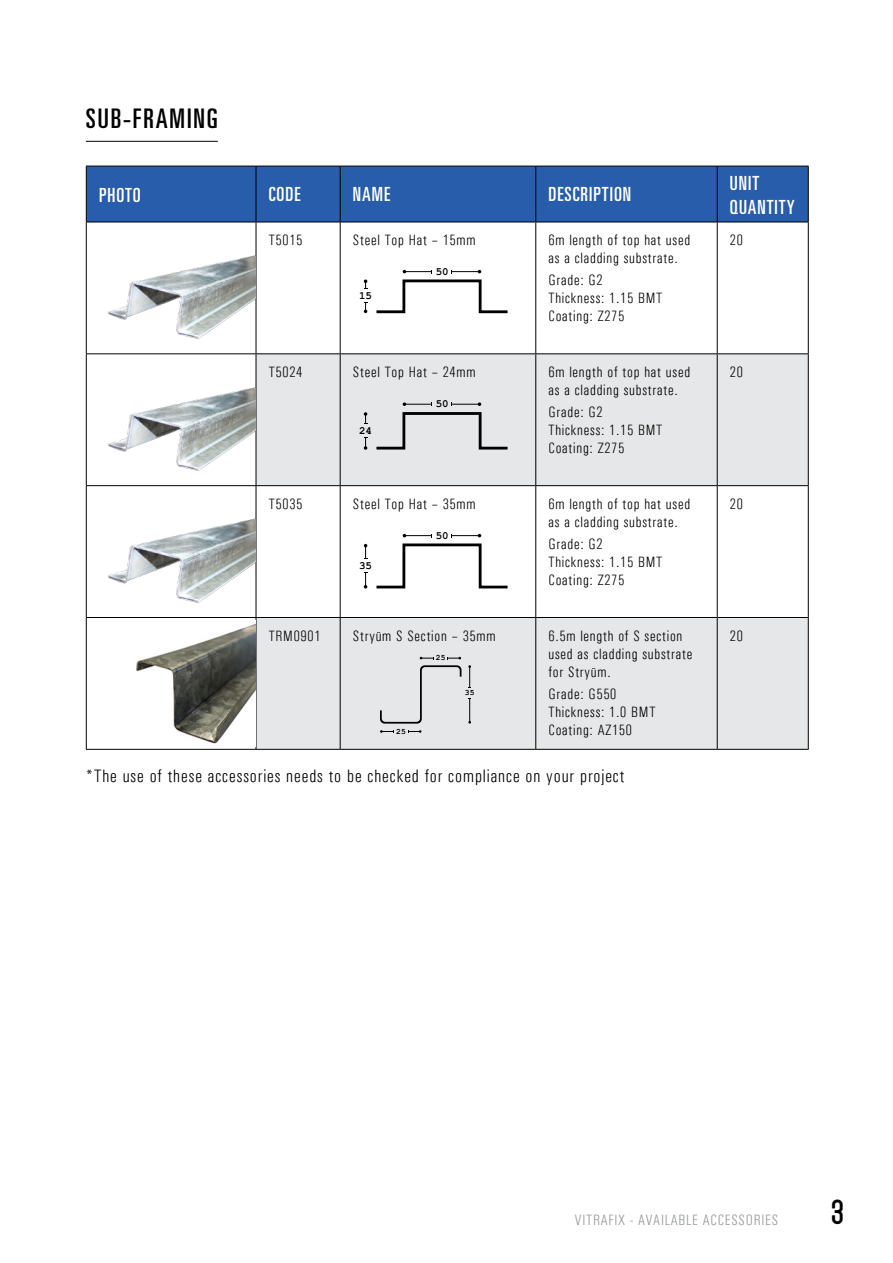
<style>
.page{position:relative;width:893px;height:1263px;background:#fff}
.page>*{position:absolute;margin:0;border:0;box-sizing:border-box;transform-origin:0 0}
.t1{font:700 30px "Mohave";color:#000}
.t2{font:ultra-condensed 27px "Univers";letter-spacing:.07em;color:#000}
.t3{font:ultra-condensed 19.5px/23.4px "Univers";letter-spacing:.05em;color:#fff}
.t4{font:300 condensed 18px "Univers";letter-spacing:.05em;color:#000}
.t5{font:300 condensed 15px/18px "Univers";letter-spacing:.05em;color:#000}
.t6{font:300 condensed 15px "Univers";letter-spacing:.05em;color:#939598}
.t7{font:700 10.8px "Courier New";color:#000}
.t8{font:700 7.95px "Courier New";color:#000}
</style>
<div class="page">
<hr style="left:86px;top:141px;width:132px;height:1px;background:#000">
<div style="left:87px;top:167px;width:721px;height:55px;background:#285dab"></div>
<svg style="left:257px;top:354px;width:551px;height:395px;fill:#e6e7e8"></svg>
<hr style="left:256px;top:166px;width:1px;height:56px;background:#000">
<hr style="left:340px;top:166px;width:1px;height:56px;background:#000">
<hr style="left:535px;top:166px;width:1px;height:56px;background:#000">
<hr style="left:717px;top:166px;width:1px;height:56px;background:#000">
<hr style="left:86px;top:353px;width:170px;height:1px;background:#000">
<hr style="left:536px;top:353px;width:181px;height:1px;background:#000">
<hr style="left:86px;top:485px;width:170px;height:1px;background:#000">
<hr style="left:536px;top:485px;width:181px;height:1px;background:#000">
<hr style="left:86px;top:617px;width:170px;height:1px;background:#000">
<hr style="left:256px;top:618px;width:1px;height:131px;background:#000">
<hr style="left:340px;top:618px;width:1px;height:131px;background:#000">
<hr style="left:536px;top:617px;width:181px;height:1px;background:#000">
<hr style="left:535px;top:618px;width:1px;height:131px;background:#000">
<hr style="left:717px;top:617px;width:92px;height:1px;background:#000">
<hr style="left:717px;top:618px;width:1px;height:131px;background:#000">
<hr style="left:86px;top:749px;width:170px;height:1px;background:#000">
<hr style="left:256px;top:749px;width:84px;height:1px;background:#000">
<hr style="left:340px;top:749px;width:196px;height:1px;background:#000">
<hr style="left:536px;top:749px;width:181px;height:1px;background:#000">
<hr style="left:717px;top:749px;width:92px;height:1px;background:#000">
<hr style="left:86px;top:166px;width:170px;height:1px;background:#000">
<hr style="left:86px;top:166px;width:1px;height:56px;background:#000">
<hr style="left:256px;top:166px;width:84px;height:1px;background:#000">
<hr style="left:340px;top:166px;width:196px;height:1px;background:#000">
<hr style="left:536px;top:166px;width:181px;height:1px;background:#000">
<hr style="left:717px;top:166px;width:92px;height:1px;background:#000">
<hr style="left:808px;top:166px;width:1px;height:56px;background:#000">
<hr style="left:86px;top:222px;width:170px;height:1px;background:#000">
<hr style="left:86px;top:222px;width:1px;height:131px;background:#000">
<hr style="left:86px;top:354px;width:1px;height:131px;background:#000">
<hr style="left:86px;top:486px;width:1px;height:131px;background:#000">
<hr style="left:86px;top:618px;width:1px;height:131px;background:#000">
<hr style="left:808px;top:618px;width:1px;height:131px;background:#000">
<hr style="left:340px;top:485px;width:196px;height:1px;background:#000">
<hr style="left:340px;top:617px;width:196px;height:1px;background:#000">
<hr style="left:256px;top:354px;width:1px;height:131px;background:#000">
<hr style="left:340px;top:354px;width:1px;height:131px;background:#000">
<hr style="left:256px;top:485px;width:84px;height:1px;background:#000">
<hr style="left:256px;top:486px;width:1px;height:131px;background:#000">
<hr style="left:340px;top:486px;width:1px;height:131px;background:#000">
<hr style="left:256px;top:617px;width:84px;height:1px;background:#000">
<hr style="left:808px;top:354px;width:1px;height:131px;background:#000">
<hr style="left:717px;top:485px;width:92px;height:1px;background:#000">
<hr style="left:808px;top:486px;width:1px;height:131px;background:#000">
<hr style="left:536px;top:222px;width:181px;height:1px;background:#000">
<hr style="left:535px;top:354px;width:1px;height:131px;background:#000">
<hr style="left:717px;top:354px;width:1px;height:131px;background:#000">
<hr style="left:535px;top:486px;width:1px;height:131px;background:#000">
<hr style="left:717px;top:486px;width:1px;height:131px;background:#000">
<hr style="left:340px;top:222px;width:196px;height:1px;background:#000">
<hr style="left:535px;top:222px;width:1px;height:131px;background:#000">
<hr style="left:340px;top:353px;width:196px;height:1px;background:#000">
<hr style="left:256px;top:222px;width:84px;height:1px;background:#000">
<hr style="left:256px;top:222px;width:1px;height:131px;background:#000">
<hr style="left:340px;top:222px;width:1px;height:131px;background:#000">
<hr style="left:256px;top:353px;width:84px;height:1px;background:#000">
<hr style="left:717px;top:222px;width:92px;height:1px;background:#000">
<hr style="left:717px;top:222px;width:1px;height:131px;background:#000">
<hr style="left:808px;top:222px;width:1px;height:131px;background:#000">
<hr style="left:717px;top:353px;width:92px;height:1px;background:#000">
<img style="left:107px;top:235px;width:149px;height:106px">
<img style="left:107px;top:367px;width:149px;height:106px">
<img style="left:107px;top:498px;width:149px;height:107px">
<img style="left:136px;top:623px;width:120px;height:121px">
<svg style="left:364px;top:279px;width:3px;height:10px"></svg>
<svg style="left:364px;top:303px;width:3px;height:10px"></svg>
<svg style="left:376px;top:270px;width:132px;height:44px"></svg>
<svg style="left:364px;top:412px;width:3px;height:12px"></svg>
<svg style="left:364px;top:437px;width:3px;height:13px"></svg>
<svg style="left:374px;top:402px;width:134px;height:49px"></svg>
<svg style="left:364px;top:544px;width:3px;height:15px"></svg>
<svg style="left:364px;top:572px;width:3px;height:16px"></svg>
<svg style="left:374px;top:534px;width:134px;height:56px"></svg>
<svg style="left:380px;top:665px;width:81px;height:59px"></svg>
<svg style="left:420px;top:657px;width:14px;height:2px"></svg>
<svg style="left:448px;top:657px;width:13px;height:2px"></svg>
<svg style="left:468px;top:665px;width:3px;height:23px"></svg>
<svg style="left:468px;top:699px;width:3px;height:25px"></svg>
<svg style="left:380px;top:730px;width:14px;height:3px"></svg>
<svg style="left:408px;top:730px;width:13px;height:3px"></svg>
<h2 class="t2" style="left:86px;top:103px;width:133px">SUB-FRAMING</h2>
<h3 class="t3" style="left:99px;top:183px;width:43px">PHOTO</h3>
<h3 class="t3" style="left:269px;top:182px;width:33px">CODE</h3>
<h3 class="t3" style="left:353px;top:182px;width:39px">NAME</h3>
<h3 class="t3" style="left:548px;top:182px;width:84px">DESCRIPTION</h3>
<h3 class="t3" style="left:730px;top:171px;width:66px">UNIT<br>QUANTITY</h3>
<p class="t5" style="left:269px;top:231px;width:35px">T5015</p>
<p class="t5" style="left:353px;top:231px;width:124px">Steel Top Hat – 15mm</p>
<p class="t5" style="left:548px;top:231px;width:143px">6m length of top hat used as a cladding substrate.</p>
<p class="t5" style="left:548px;top:271px;width:115px">Grade: G2<br>Thickness: 1.15 BMT<br>Coating: Z275</p>
<p class="t5" style="left:730px;top:231px;width:14px">20</p>
<p class="t7" style="left:436px;top:265px;width:14px">50</p>
<p class="t7" style="left:359px;top:289px;width:14px">15</p>
<p class="t5" style="left:269px;top:363px;width:35px">T5024</p>
<p class="t5" style="left:353px;top:363px;width:124px">Steel Top Hat – 24mm</p>
<p class="t5" style="left:548px;top:363px;width:143px">6m length of top hat used as a cladding substrate.</p>
<p class="t5" style="left:548px;top:403px;width:115px">Grade: G2<br>Thickness: 1.15 BMT<br>Coating: Z275</p>
<p class="t7" style="left:436px;top:397px;width:14px">50</p>
<p class="t7" style="left:359px;top:424px;width:14px">24</p>
<p class="t5" style="left:269px;top:495px;width:35px">T5035</p>
<p class="t5" style="left:353px;top:495px;width:124px">Steel Top Hat – 35mm</p>
<p class="t5" style="left:548px;top:495px;width:143px">6m length of top hat used as a cladding substrate.</p>
<p class="t5" style="left:548px;top:535px;width:115px">Grade: G2<br>Thickness: 1.15 BMT<br>Coating: Z275</p>
<p class="t7" style="left:436px;top:529px;width:14px">50</p>
<p class="t7" style="left:359px;top:559px;width:14px">35</p>
<p class="t5" style="left:269px;top:626px;width:53px">TRM0901</p>
<p class="t5" style="left:353px;top:626px;width:144px">Stryüm S Section – 35mm</p>
<p class="t5" style="left:548px;top:626px;width:145px">6.5m length of S section used as cladding substrate for Stryüm.</p>
<p class="t5" style="left:548px;top:685px;width:108px">Grade: G550<br>Thickness: 1.0 BMT<br>Coating: AZ150</p>
<p class="t8" style="left:436px;top:653px;width:11px">25</p>
<p class="t8" style="left:465px;top:688px;width:11px">35</p>
<p class="t8" style="left:396px;top:726px;width:11px">25</p>
<p class="t4" style="left:86px;top:766px;width:540px">*The use of these accessories needs to be checked for compliance on your project</p>
<p class="t5" style="left:730px;top:363px;width:14px">20</p>
<p class="t5" style="left:730px;top:495px;width:14px">20</p>
<p class="t5" style="left:730px;top:626px;width:14px">20</p>
<p class="t6" style="left:575px;top:1211px;width:205px">VITRAFIX - AVAILABLE ACCESSORIES</p>
<h1 class="t1" style="left:831px;top:1194px;width:15px">3</h1>
</div>
